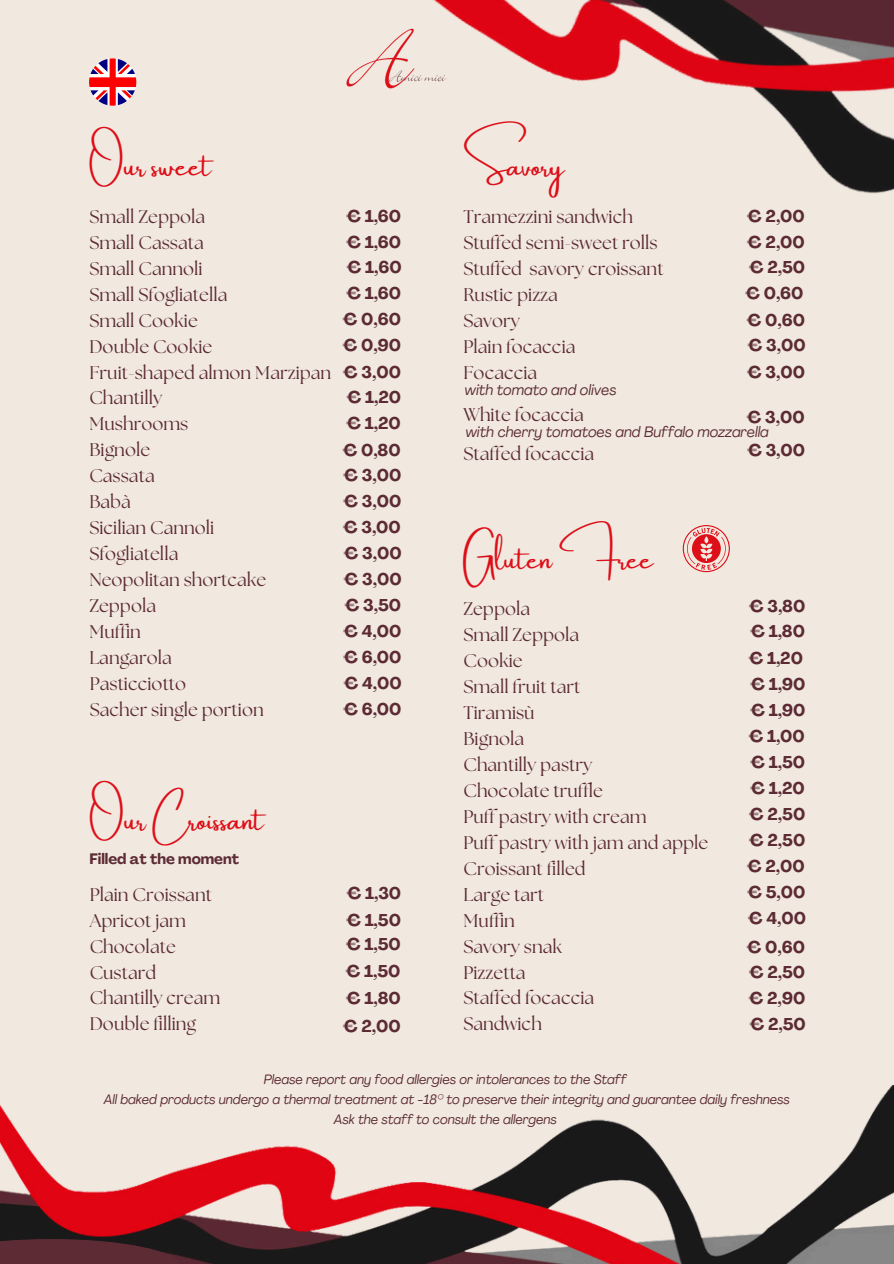
<style>
.page{position:relative;width:894px;height:1264px;background:#fff}
.page>*{position:absolute;margin:0;border:0;box-sizing:border-box;transform-origin:0 0}
.t1{font:28.35px "Amsterdam One";letter-spacing:-.01em;color:#dd0f19}
.t2{font:18.3px "The Seasons";color:#5c2b34}
.t3{font:700 16.8px "Agrandir";color:#5c2b34}
.t4{font:italic 14.85px "Agrandir";color:#5c2b34}
.t5{font:700 14.85px "Agrandir";color:#5c2b34}
.t6{font:italic 13.5px "Agrandir";color:#5c2b34}
</style>
<div class="page">
<div style="left:0;top:0;width:893px;height:1263px;background:#f1e9e0"></div>
<img style="left:0;top:1085px;width:893px;height:178px">
<svg style="left:0;top:1238px;width:180px;height:25px;background:#4e272e"></svg>
<svg style="left:682px;top:525px;width:47px;height:47px"></svg>
<img style="left:433px;top:0;width:460px;height:194px">
<img style="left:346px;top:27px;width:101px;height:62px">
<svg style="left:89px;top:58px;width:47px;height:48px"></svg>
<p class="t1" style="left:89px;top:151px;width:124px">Our sweet</p>
<p class="t1" style="left:463px;top:151px;width:103px">Savory</p>
<h1 class="t2" style="left:89px;top:208px;width:117px">Small Zeppola</h1>
<h2 class="t2" style="left:89px;top:234px;width:116px">Small Cassata</h2>
<h2 class="t2" style="left:89px;top:260px;width:115px">Small Cannoli</h2>
<h2 class="t2" style="left:89px;top:286px;width:140px">Small Sfogliatella</h2>
<h3 class="t2" style="left:89px;top:312px;width:110px">Small Cookie</h3>
<h3 class="t2" style="left:89px;top:338px;width:124px">Double Cookie</h3>
<h3 class="t2" style="left:89px;top:364px;width:243px">Fruit-shaped almon Marzipan</h3>
<h2 class="t2" style="left:89px;top:390px;width:74px">Chantilly</h2>
<h2 class="t2" style="left:89px;top:416px;width:101px">Mushrooms</h2>
<h2 class="t2" style="left:89px;top:442px;width:62px">Bignole</h2>
<p class="t2" style="left:89px;top:467px;width:67px">Cassata</p>
<h1 class="t2" style="left:89px;top:493px;width:43px">Babà</h1>
<h3 class="t2" style="left:89px;top:519px;width:126px">Sicilian Cannoli</h3>
<h3 class="t2" style="left:89px;top:545px;width:90px">Sfogliatella</h3>
<h3 class="t2" style="left:89px;top:571px;width:178px">Neopolitan shortcake</h3>
<h3 class="t2" style="left:89px;top:597px;width:68px">Zeppola</h3>
<h3 class="t2" style="left:89px;top:623px;width:53px">Muffin</h3>
<h2 class="t2" style="left:89px;top:649px;width:84px">Langarola</h2>
<h2 class="t2" style="left:90px;top:675px;width:98px">Pasticciotto</h2>
<h3 class="t2" style="left:90px;top:701px;width:175px">Sacher single portion</h3>
<h2 class="t2" style="left:463px;top:208px;width:171px">Tramezzini sandwich</h2>
<h3 class="t2" style="left:463px;top:234px;width:196px">Stuffed semi-sweet rolls</h3>
<h2 class="t2" style="left:463px;top:260px;width:202px">Stuffed savory croissant</h2>
<h3 class="t2" style="left:463px;top:286px;width:96px">Rustic pizza</h3>
<h2 class="t2" style="left:463px;top:312px;width:58px">Savory</h2>
<h3 class="t2" style="left:463px;top:338px;width:114px">Plain focaccia</h3>
<h2 class="t2" style="left:463px;top:364px;width:75px">Focaccia</h2>
<h3 class="t2" style="left:463px;top:406px;width:122px">White focaccia</h3>
<h2 class="t2" style="left:463px;top:445px;width:132px">Staffed focaccia</h2>
<h3 class="t3" style="left:346px;top:209px;width:57px">€ 1,60</h3>
<h2 class="t3" style="left:346px;top:235px;width:57px">€ 1,60</h2>
<h3 class="t3" style="left:346px;top:261px;width:57px">€ 1,60</h3>
<h2 class="t3" style="left:346px;top:286px;width:57px">€ 1,60</h2>
<h3 class="t3" style="left:342px;top:312px;width:60px">€ 0,60</h3>
<h2 class="t3" style="left:342px;top:338px;width:60px">€ 0,90</h2>
<h3 class="t3" style="left:343px;top:365px;width:60px">€ 3,00</h3>
<h2 class="t3" style="left:346px;top:391px;width:56px">€ 1,20</h2>
<h3 class="t3" style="left:342px;top:443px;width:60px">€ 0,80</h3>
<h1 class="t3" style="left:746px;top:209px;width:59px">€ 2,00</h1>
<h4 class="t3" style="left:746px;top:235px;width:59px">€ 2,00</h4>
<h3 class="t3" style="left:748px;top:261px;width:58px">€ 2,50</h3>
<h2 class="t3" style="left:744px;top:286px;width:60px">€ 0,60</h2>
<h3 class="t3" style="left:746px;top:313px;width:60px">€ 0,60</h3>
<h2 class="t3" style="left:747px;top:338px;width:60px">€ 3,00</h2>
<h3 class="t3" style="left:746px;top:365px;width:60px">€ 3,00</h3>
<h2 class="t3" style="left:746px;top:410px;width:60px">€ 3,00</h2>
<h3 class="t3" style="left:746px;top:443px;width:60px">€ 3,00</h3>
<h3 class="t4" style="left:464px;top:384px;width:153px">with tomato and olives</h3>
<h5 class="t4" style="left:465px;top:425px;width:305px">with cherry tomatoes and Buffalo mozzarella</h5>
<h2 class="t3" style="left:346px;top:416px;width:56px">€ 1,20</h2>
<h3 class="t3" style="left:343px;top:469px;width:60px">€ 3,00</h3>
<h2 class="t3" style="left:343px;top:495px;width:60px">€ 3,00</h2>
<h3 class="t3" style="left:342px;top:520px;width:60px">€ 3,00</h3>
<h2 class="t3" style="left:343px;top:546px;width:60px">€ 3,00</h2>
<h3 class="t3" style="left:343px;top:572px;width:60px">€ 3,00</h3>
<h2 class="t3" style="left:344px;top:598px;width:58px">€ 3,50</h2>
<h3 class="t3" style="left:343px;top:624px;width:60px">€ 4,00</h3>
<h2 class="t3" style="left:343px;top:650px;width:60px">€ 6,00</h2>
<h3 class="t3" style="left:343px;top:676px;width:60px">€ 4,00</h3>
<h2 class="t3" style="left:343px;top:702px;width:60px">€ 6,00</h2>
<h2 class="t1" style="left:463px;top:543px;width:191px">Gluten Free</h2>
<h3 class="t2" style="left:463px;top:600px;width:68px">Zeppola</h3>
<h2 class="t2" style="left:463px;top:626px;width:117px">Small Zeppola</h2>
<h5 class="t2" style="left:463px;top:652px;width:61px">Cookie</h5>
<h3 class="t2" style="left:463px;top:678px;width:119px">Small fruit tart</h3>
<h2 class="t2" style="left:463px;top:704px;width:73px">Tiramisù</h2>
<h3 class="t2" style="left:463px;top:730px;width:62px">Bignola</h3>
<h2 class="t2" style="left:463px;top:756px;width:130px">Chantilly pastry</h2>
<h3 class="t2" style="left:463px;top:782px;width:141px">Chocolate truffle</h3>
<h3 class="t2" style="left:463px;top:808px;width:184px">Puff pastry with cream</h3>
<h3 class="t2" style="left:463px;top:834px;width:246px">Puff pastry with jam and apple</h3>
<h2 class="t2" style="left:463px;top:860px;width:124px">Croissant filled</h2>
<h2 class="t2" style="left:463px;top:886px;width:82px">Large tart</h2>
<h2 class="t2" style="left:463px;top:912px;width:53px">Muffin</h2>
<p class="t2" style="left:463px;top:937px;width:100px">Savory snak</p>
<h1 class="t2" style="left:463px;top:963px;width:64px">Pizzetta</h1>
<h3 class="t2" style="left:463px;top:989px;width:132px">Staffed focaccia</h3>
<h2 class="t2" style="left:463px;top:1015px;width:80px">Sandwich</h2>
<h2 class="t3" style="left:748px;top:599px;width:58px">€ 3,80</h2>
<h3 class="t3" style="left:748px;top:651px;width:56px">€ 1,20</h3>
<h2 class="t3" style="left:749px;top:624px;width:56px">€ 1,80</h2>
<h3 class="t3" style="left:749px;top:677px;width:57px">€ 1,90</h3>
<h2 class="t3" style="left:749px;top:703px;width:57px">€ 1,90</h2>
<h3 class="t3" style="left:748px;top:729px;width:58px">€ 1,00</h3>
<h2 class="t3" style="left:750px;top:755px;width:56px">€ 1,50</h2>
<h3 class="t3" style="left:750px;top:781px;width:56px">€ 1,20</h3>
<h2 class="t3" style="left:748px;top:807px;width:58px">€ 2,50</h2>
<h3 class="t3" style="left:748px;top:833px;width:58px">€ 2,50</h3>
<h2 class="t3" style="left:746px;top:859px;width:59px">€ 2,00</h2>
<h3 class="t3" style="left:746px;top:885px;width:60px">€ 5,00</h3>
<h2 class="t3" style="left:747px;top:910px;width:60px">€ 4,00</h2>
<h3 class="t3" style="left:746px;top:939px;width:60px">€ 0,60</h3>
<h2 class="t3" style="left:748px;top:965px;width:58px">€ 2,50</h2>
<h3 class="t3" style="left:748px;top:991px;width:58px">€ 2,90</h3>
<h2 class="t3" style="left:749px;top:1017px;width:58px">€ 2,50</h2>
<h2 class="t1" style="left:90px;top:804px;width:176px">Our Croissant</h2>
<h3 class="t5" style="left:89px;top:853px;width:151px">Filled at the moment</h3>
<h3 class="t2" style="left:90px;top:886px;width:124px">Plain Croissant</h3>
<h2 class="t2" style="left:90px;top:911px;width:98px">Apricot jam</h2>
<h3 class="t2" style="left:90px;top:937px;width:88px">Chocolate</h3>
<h2 class="t2" style="left:90px;top:963px;width:68px">Custard</h2>
<h3 class="t2" style="left:90px;top:989px;width:132px">Chantilly cream</h3>
<h2 class="t2" style="left:90px;top:1015px;width:108px">Double filling</h2>
<h3 class="t3" style="left:346px;top:886px;width:56px">€ 1,30</h3>
<h2 class="t3" style="left:346px;top:913px;width:56px">€ 1,50</h2>
<h3 class="t3" style="left:346px;top:937px;width:56px">€ 1,50</h3>
<h2 class="t3" style="left:345px;top:964px;width:56px">€ 1,50</h2>
<h3 class="t3" style="left:346px;top:991px;width:56px">€ 1,80</h3>
<h2 class="t3" style="left:343px;top:1018px;width:59px">€ 2,00</h2>
<h3 class="t6" style="left:264px;top:1073px;width:364px">Please report any food allergies or intolerances to the Staff</h3>
<h2 class="t6" style="left:104px;top:1094px;width:687px">All baked products undergo a thermal treatment at -18° to preserve their integrity and guarantee daily freshness</h2>
<h3 class="t6" style="left:334px;top:1113px;width:224px">Ask the staff to consult the allergens</h3>
</div>
